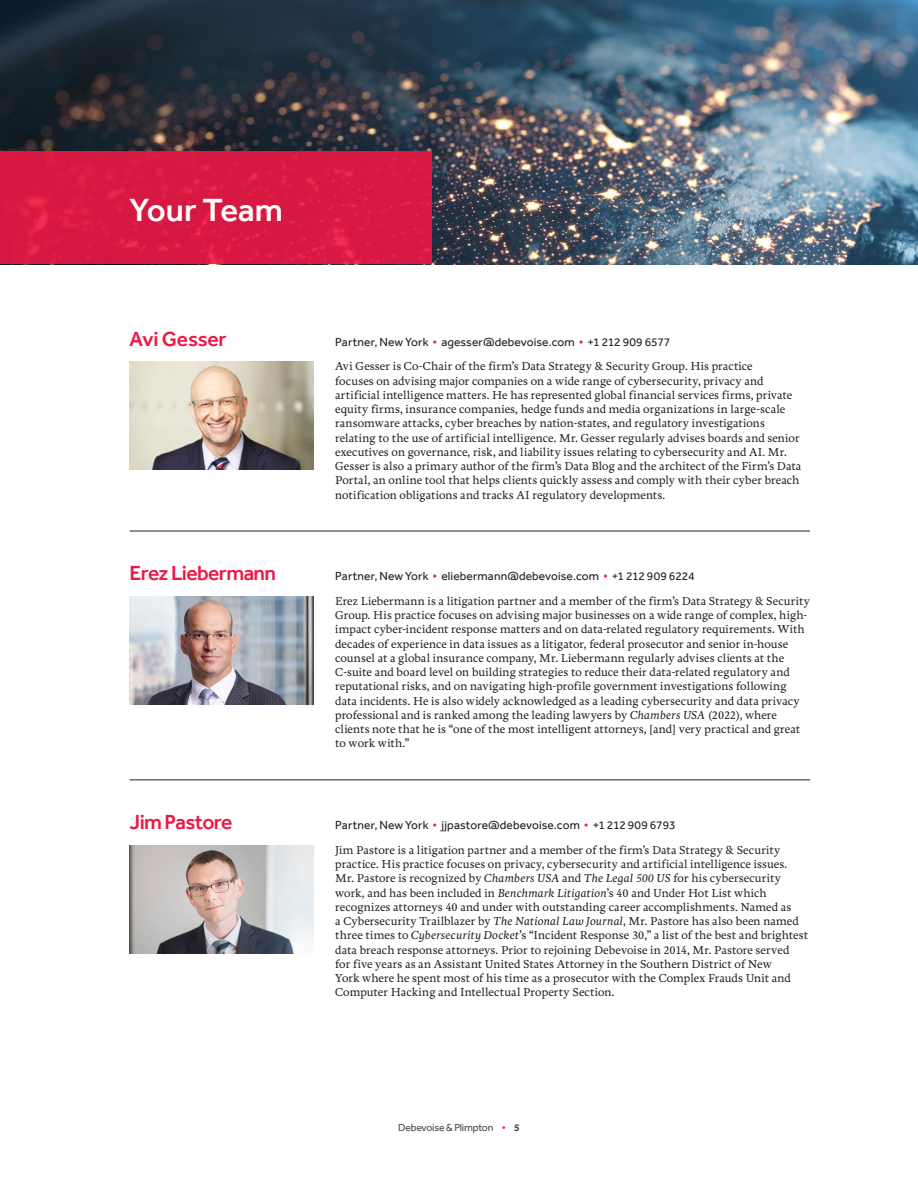
<style>
.page{position:relative;width:918px;height:1188px;background:#fff}
.page>*{position:absolute;margin:0;border:0;box-sizing:border-box;transform-origin:0 0}
.Heading__Tier_1__KO{font:500 33px "Effra";color:#fff}
.Name__Mini_Bio{font:500 21px "Effra";letter-spacing:-.03em;color:#ed1845}
.Name__Mini_Bio-2{font:500 21px "Effra";letter-spacing:-.01em;color:#ed1845}
.Text__Mini_Bio{font:12px/14.2px "Freya";letter-spacing:.01em;color:#231f20}
.Contact_Info__Mini_B{font:12px "Effra";letter-spacing:.01em;color:#231f20}
.t1{font:10.5px "Effra";letter-spacing:-.02em;color:#4b4c4d}
.s1{color:#ed1845}
.s2{font-style:italic}
.s3{font-weight:700}
</style>
<div class="page">
<img style="left:0;top:0;width:918px;height:264px">
<div style="left:0;top:151px;width:432px;height:113px;background:#d71942"></div>
<hr style="left:130px;top:531px;width:680px;height:1px;background:#231f20">
<hr style="left:130px;top:780px;width:680px;height:1px;background:#231f20">
<img style="left:130px;top:596px;width:183px;height:108px">
<img style="left:130px;top:845px;width:183px;height:108px">
<img style="left:130px;top:362px;width:183px;height:108px">
<p class="Heading__Tier_1__KO" style="left:130px;top:190px;width:155px">Your Team</p>
<p class="Name__Mini_Bio-2" style="left:130px;top:326px;width:98px">Avi Gesser</p>
<p class="Contact_Info__Mini_B" style="left:335px;top:335px;width:337px">Partner, New York <span class="s1">•</span> agesser@debevoise.com <span class="s1">•</span> +1 212 909 6577</p>
<p class="Text__Mini_Bio" style="left:335px;top:360px;width:468px">Avi Gesser is Co-Chair of the firm’s Data Strategy &amp; Security Group. His practice<br>focuses on advising major companies on a wide range of cybersecurity, privacy and artificial intelligence matters. He has represented global financial services firms, private equity firms, insurance companies, hedge funds and media organizations in large-scale ransomware attacks, cyber breaches by nation-states, and regulatory investigations relating to the use of artificial intelligence. Mr. Gesser regularly advises boards and senior executives on governance, risk, and liability issues relating to cybersecurity and AI. Mr.<br>Gesser is also a primary author of the firm’s Data Blog and the architect of the Firm’s Data Portal, an online tool that helps clients quickly assess and comply with their cyber breach notification obligations and tracks AI regulatory developments.</p>
<p class="Name__Mini_Bio" style="left:130px;top:561px;width:148px">Erez Liebermann</p>
<p class="Contact_Info__Mini_B" style="left:335px;top:569px;width:361px">Partner, New York <span class="s1">•</span> eliebermann@debevoise.com <span class="s1">•</span> +1 212 909 6224</p>
<p class="Text__Mini_Bio" style="left:335px;top:594px;width:476px">Erez Liebermann is a litigation partner and a member of the firm’s Data Strategy &amp; Security Group. His practice focuses on advising major businesses on a wide range of complex, high&shy;impact cyber-incident response matters and on data-related regulatory requirements. With decades of experience in data issues as a litigator, federal prosecutor and senior in-house counsel at a global insurance company, Mr. Liebermann regularly advises clients at the C-suite and board level on building strategies to reduce their data-related regulatory and reputational risks, and on navigating high-profile government investigations following data incidents. He is also widely acknowledged as a leading cybersecurity and data privacy professional and is ranked among the leading lawyers by <span class="s2">Chambers USA</span> (2022), where clients note that he is “one of the most intelligent attorneys, [and] very practical and great to work with.”</p>
<p class="Name__Mini_Bio" style="left:130px;top:809px;width:104px">Jim Pastore</p>
<p class="Contact_Info__Mini_B" style="left:335px;top:818px;width:342px">Partner, New York <span class="s1">•</span> jjpastore@debevoise.com <span class="s1">•</span> +1 212 909 6793</p>
<p class="Text__Mini_Bio" style="left:335px;top:843px;width:474px">Jim Pastore is a litigation partner and a member of the firm’s Data Strategy &amp; Security practice. His practice focuses on privacy, cybersecurity and artificial intelligence issues.<br>Mr. Pastore is recognized by <span class="s2">Chambers USA</span> and <span class="s2">The Legal 500 US</span> for his cybersecurity work, and has been included in <span class="s2">Benchmark Litigation</span>’s 40 and Under Hot List which recognizes attorneys 40 and under with outstanding career accomplishments. Named as<br>a Cybersecurity Trailblazer by <span class="s2">The National Law Journal</span>, Mr. Pastore has also been named three times to <span class="s2">Cybersecurity Docket</span>’s “Incident Response 30,” a list of the best and brightest data breach response attorneys. Prior to rejoining Debevoise in 2014, Mr. Pastore served<br>for five years as an Assistant United States Attorney in the Southern District of New<br>York where he spent most of his time as a prosecutor with the Complex Frauds Unit and Computer Hacking and Intellectual Property Section.</p>
<p class="t1" style="left:398px;top:1121px;width:123px">Debevoise &amp; Plimpton <span class="s1">•</span> <span class="s3">5</span></p>
</div>
